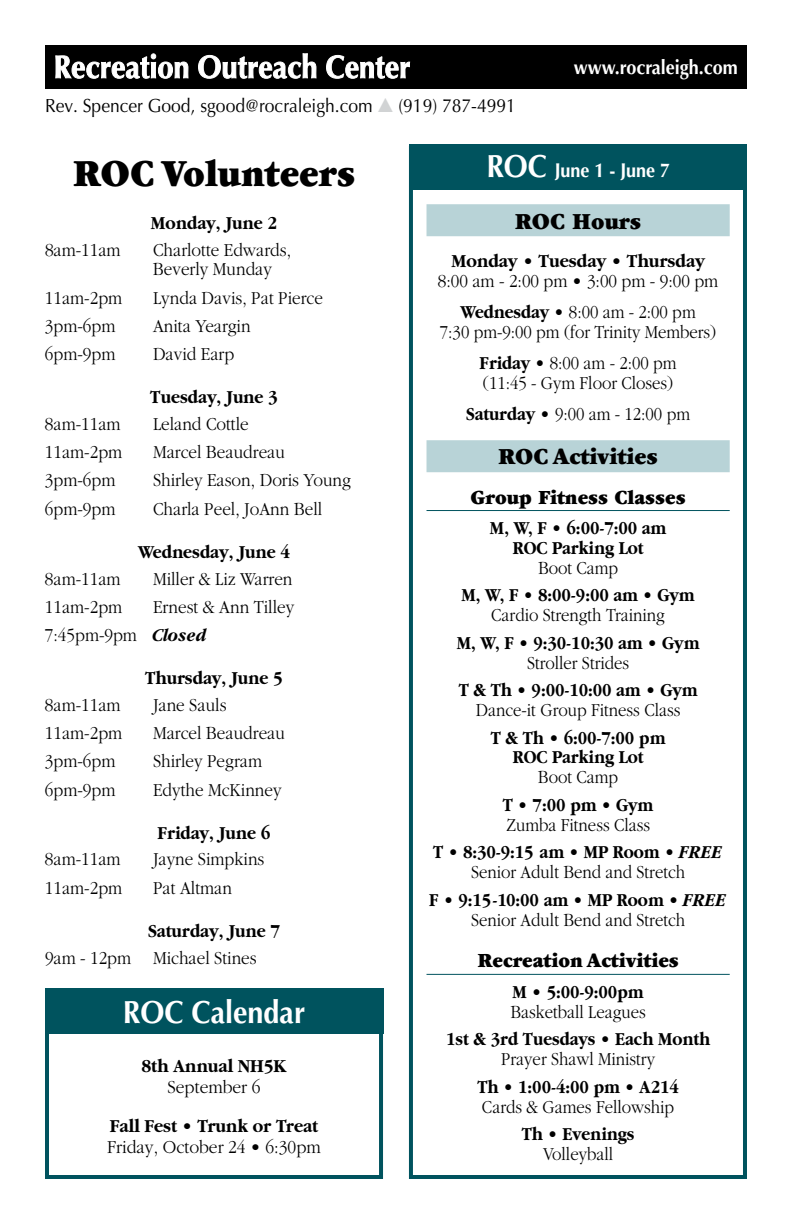
<style>
.page{position:relative;width:792px;height:1224px;background:#fff}
.page>*{position:absolute;margin:0;border:0;box-sizing:border-box;transform-origin:0 0}
.t1{font:900 40px "Garamond";color:#000;scale:.9 1}
.t2{font:700 32px "Optima";color:#fff;scale:.9 1}
.t3{font:900 24px "Garamond";color:#000;scale:.92 1}
.t4{font:900 21px "Garamond";color:#000;scale:.92 1}
.t5{font:700 20px "Optima";color:#fff;scale:.9 1}
.t6{font:300 19px/19.6px "Garamond";color:#000;scale:.9 1}
.t7{font:300 19px/30.8px "Garamond";color:#000;text-align:center;scale:.88 1}
.t8{font:700 19px/19.6px "Garamond";color:#000;text-align:center;scale:.88 1}
.t9{font:700 19px "Garamond";color:#000;scale:.9 1}
.t10{font:700 19px "Garamond";color:#000;scale:.92 1}
.t11{font:19px "Optima";color:#000;scale:.92 1}
.t12{font:300 19px "Garamond";color:#000;scale:.92 1}
.s1{color:#d1d3d4}
.s2{font-weight:700;font-style:italic}
.s3{font-size:32px}
.s4{font-weight:700}
.s5{font-weight:300}
.s6{font-style:italic}
</style>
<div class="page">
<div style="left:45px;top:45px;width:702px;height:43px;background:#000"></div>
<svg style="left:55px;top:53px;width:133px;height:26px"></svg>
<svg style="left:198px;top:53px;width:118px;height:26px"></svg>
<svg style="left:326px;top:55px;width:84px;height:24px"></svg>
<div style="left:409px;top:146px;width:338px;height:1033px;border:4px solid #00535e"></div>
<div style="left:410px;top:144px;width:337px;height:46px;background:#00535e"></div>
<div style="left:427px;top:204px;width:303px;height:32px;background:#b8d3d7"></div>
<div style="left:427px;top:440px;width:303px;height:32px;background:#b8d3d7"></div>
<hr style="left:427px;top:510px;width:303px;height:1px;background:#00535e">
<hr style="left:427px;top:974px;width:303px;height:1px;background:#00535e">
<div style="left:45px;top:989px;width:338px;height:45px;background:#00535e"></div>
<div style="left:45px;top:989px;width:338px;height:190px;border:4px solid #00535e"></div>
<p class="t11" style="left:45px;top:95px;width:513px">Rev. Spencer Good, sgood@rocraleigh.com <span class="s1">▲</span> (919) 787-4991</p>
<p class="t5" style="left:574px;top:55px;width:184px">www.rocraleigh.com</p>
<h1 class="t1" style="left:73px;top:152px;width:316px">ROC Volunteers</h1>
<p class="t9" style="left:151px;top:212px;width:142px">Monday, June 2</p>
<p class="t6" style="left:45px;top:240px;width:85px">8am-11am</p>
<p class="t6" style="left:153px;top:240px;width:155px">Charlotte Edwards,<br>Beverly Munday</p>
<p class="t6" style="left:45px;top:288px;width:87px">11am-2pm</p>
<p class="t6" style="left:153px;top:288px;width:190px">Lynda Davis, Pat Pierce</p>
<p class="t6" style="left:45px;top:316px;width:80px">3pm-6pm</p>
<p class="t6" style="left:153px;top:316px;width:110px">Anita Yeargin</p>
<p class="t6" style="left:45px;top:345px;width:80px">6pm-9pm</p>
<p class="t6" style="left:153px;top:345px;width:92px">David Earp</p>
<p class="t9" style="left:150px;top:387px;width:143px">Tuesday, June 3</p>
<p class="t6" style="left:45px;top:414px;width:85px">8am-11am</p>
<p class="t6" style="left:153px;top:414px;width:108px">Leland Cottle</p>
<p class="t6" style="left:45px;top:443px;width:87px">11am-2pm</p>
<p class="t6" style="left:153px;top:443px;width:148px">Marcel Beaudreau</p>
<p class="t6" style="left:45px;top:471px;width:80px">3pm-6pm</p>
<p class="t6" style="left:153px;top:471px;width:222px">Shirley Eason, Doris Young</p>
<p class="t6" style="left:45px;top:499px;width:80px">6pm-9pm</p>
<p class="t6" style="left:153px;top:499px;width:190px">Charla Peel, JoAnn Bell</p>
<p class="t9" style="left:138px;top:541px;width:170px">Wednesday, June 4</p>
<p class="t6" style="left:45px;top:569px;width:85px">8am-11am</p>
<p class="t6" style="left:153px;top:569px;width:157px">Miller &amp; Liz Warren</p>
<p class="t6" style="left:45px;top:597px;width:87px">11am-2pm</p>
<p class="t6" style="left:45px;top:593px;width:278px;line-height:28.2px;text-indent:108px">Ernest &amp; Ann Tilley<br>7:45pm-9pm <span class="s2">Closed</span></p>
<p class="t9" style="left:145px;top:667px;width:154px">Thursday, June 5</p>
<p class="t6" style="left:45px;top:695px;width:85px">8am-11am</p>
<p class="t6" style="left:153px;top:695px;width:83px">Jane Sauls</p>
<p class="t6" style="left:45px;top:723px;width:87px">11am-2pm</p>
<p class="t6" style="left:153px;top:723px;width:148px">Marcel Beaudreau</p>
<p class="t6" style="left:45px;top:752px;width:80px">3pm-6pm</p>
<p class="t6" style="left:153px;top:752px;width:123px">Shirley Pegram</p>
<p class="t6" style="left:45px;top:780px;width:80px">6pm-9pm</p>
<p class="t6" style="left:153px;top:780px;width:144px">Edythe McKinney</p>
<p class="t9" style="left:158px;top:822px;width:127px">Friday, June 6</p>
<p class="t6" style="left:45px;top:850px;width:85px">8am-11am</p>
<p class="t6" style="left:153px;top:850px;width:125px">Jayne Simpkins</p>
<p class="t6" style="left:45px;top:878px;width:87px">11am-2pm</p>
<p class="t6" style="left:153px;top:878px;width:89px">Pat Altman</p>
<p class="t9" style="left:148px;top:920px;width:148px">Saturday, June 7</p>
<p class="t6" style="left:45px;top:948px;width:237px">9am - 12pm Michael Stines</p>
<h2 class="t2" style="left:123px;top:994px;width:204px">ROC Calendar</h2>
<p class="t10" style="left:141px;top:1055px;width:159px">8th Annual NH5K</p>
<p class="t12" style="left:168px;top:1076px;width:103px">September 6</p>
<p class="t10" style="left:110px;top:1115px;width:228px">Fall Fest • Trunk or Treat</p>
<p class="t12" style="left:107px;top:1136px;width:234px">Friday, October 24 • 6:30pm</p>
<p class="t5" style="left:487px;top:159px;width:206px"><span class="s3">ROC</span> June 1 - June 7</p>
<p class="t3" style="left:515px;top:209px;width:139px">ROC Hours</p>
<p class="t10" style="left:451px;top:251px;width:277px">Monday • Tuesday • Thursday</p>
<p class="t6" style="left:438px;top:266px;width:313px;line-height:30.8px;text-align:center">8:00 am - 2:00 pm • 3:00 pm - 9:00 pm<br><span class="s4">Wednesday •</span> 8:00 am - 2:00 pm</p>
<p class="t7" style="left:440px;top:317px;width:316px">7:30 pm-9:00 pm (for Trinity Members)<br><span class="s4">Friday •</span> 8:00 am - 2:00 pm</p>
<p class="t7" style="left:466px;top:368px;width:256px">(11:45 - Gym Floor Closes)<br><span class="s4">Saturday •</span> 9:00 am - 12:00 pm</p>
<p class="t3" style="left:498px;top:444px;width:175px">ROC Activities</p>
<p class="t4" style="left:471px;top:486px;width:235px">Group Fitness Classes</p>
<p class="t8" style="left:490px;top:518px;width:202px">M, W, F • 6:00-7:00 am<br>ROC Parking Lot</p>
<p class="t7" style="left:538px;top:552px;width:93px">Boot Camp</p>
<p class="t8" style="left:462px;top:585px;width:266px">M, W, F • 8:00-9:00 am • Gym</p>
<p class="t7" style="left:491px;top:600px;width:199px">Cardio Strength Training</p>
<p class="t8" style="left:457px;top:633px;width:277px">M, W, F • 9:30-10:30 am • Gym</p>
<p class="t7" style="left:527px;top:647px;width:117px">Stroller Strides</p>
<p class="t8" style="left:459px;top:680px;width:273px">T &amp; Th • 9:00-10:00 am • Gym</p>
<p class="t7" style="left:476px;top:695px;width:234px">Dance-it Group Fitness Class</p>
<p class="t8" style="left:491px;top:728px;width:200px">T &amp; Th • 6:00-7:00 pm<br>ROC Parking Lot</p>
<p class="t7" style="left:538px;top:762px;width:93px">Boot Camp</p>
<p class="t8" style="left:503px;top:795px;width:172px">T • 7:00 pm • Gym</p>
<p class="t8" style="left:433px;top:811px;width:331px;line-height:27.6px"><span class="s5">Zumba Fitness Class<br></span>T • 8:30-9:15 am • MP Room • <span class="s6">FREE</span></p>
<p class="t7" style="left:429px;top:859px;width:340px;line-height:27.6px">Senior Adult Bend and Stretch<br><span class="s4">F • 9:15-10:00 am • MP Room •</span> <span class="s2">FREE</span></p>
<p class="t7" style="left:471px;top:905px;width:245px">Senior Adult Bend and Stretch</p>
<p class="t4" style="left:477px;top:949px;width:220px">Recreation Activities</p>
<p class="t8" style="left:513px;top:982px;width:150px">M • 5:00-9:00pm</p>
<p class="t7" style="left:510px;top:997px;width:155px">Basketball Leagues</p>
<p class="t8" style="left:446px;top:1029px;width:302px">1st &amp; 3rd Tuesdays • Each Month</p>
<p class="t7" style="left:501px;top:1044px;width:176px">Prayer Shawl Ministry</p>
<p class="t8" style="left:477px;top:1077px;width:230px">Th • 1:00-4:00 pm • A214</p>
<p class="t7" style="left:482px;top:1092px;width:220px">Cards &amp; Games Fellowship</p>
<p class="t8" style="left:522px;top:1124px;width:130px">Th • Evenings</p>
<p class="t7" style="left:543px;top:1139px;width:81px">Volleyball</p>
</div>
